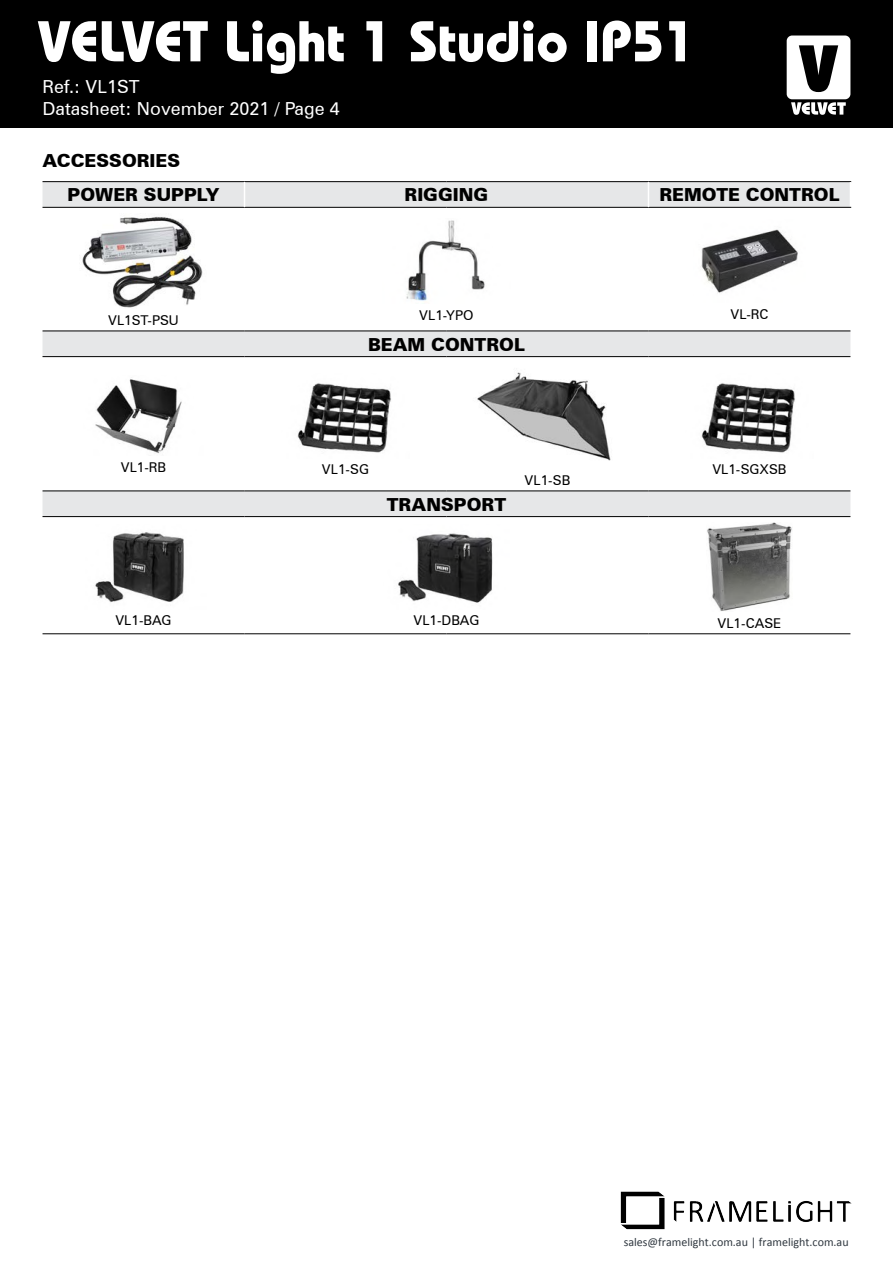
<style>
.page{position:relative;width:893px;height:1263px;background:#fff}
.page>*{position:absolute;margin:0;border:0;box-sizing:border-box;transform-origin:0 0}
.t1{font:700 57.3px "Bauhaus Std";color:#fff}
.t2{font:900 18px/34.5px "Zurich BT";color:#000}
.t3{font:18px/21.6px "Zurich BT";color:#fff}
.t4{font:13.5px "Zurich BT";color:#000}
.t5{font:12px "Calibri";color:#303840}
</style>
<div class="page">
<div style="left:0;top:0;width:893px;height:128px;background:#000"></div>
<svg style="left:787px;top:36px;width:63px;height:79px"></svg>
<svg style="left:43px;top:182px;width:807px;height:334px"></svg>
<hr style="left:43px;top:181px;width:201px;height:1px;background:#000">
<hr style="left:244px;top:181px;width:202px;height:1px;background:#000">
<hr style="left:446px;top:181px;width:202px;height:1px;background:#000">
<hr style="left:43px;top:207px;width:201px;height:1px;background:#000">
<hr style="left:244px;top:207px;width:202px;height:1px;background:#000">
<hr style="left:446px;top:207px;width:202px;height:1px;background:#000">
<hr style="left:43px;top:490px;width:201px;height:1px;background:#000">
<hr style="left:244px;top:490px;width:202px;height:1px;background:#000">
<hr style="left:446px;top:490px;width:202px;height:1px;background:#000">
<hr style="left:648px;top:490px;width:202px;height:1px;background:#000">
<hr style="left:43px;top:331px;width:201px;height:1px;background:#000">
<hr style="left:244px;top:331px;width:202px;height:1px;background:#000">
<hr style="left:446px;top:331px;width:202px;height:1px;background:#000">
<hr style="left:648px;top:331px;width:202px;height:1px;background:#000">
<hr style="left:43px;top:356px;width:201px;height:1px;background:#000">
<hr style="left:244px;top:356px;width:202px;height:1px;background:#000">
<hr style="left:446px;top:356px;width:202px;height:1px;background:#000">
<hr style="left:648px;top:356px;width:202px;height:1px;background:#000">
<hr style="left:43px;top:516px;width:201px;height:1px;background:#000">
<hr style="left:244px;top:516px;width:202px;height:1px;background:#000">
<hr style="left:446px;top:516px;width:202px;height:1px;background:#000">
<hr style="left:648px;top:516px;width:202px;height:1px;background:#000">
<hr style="left:43px;top:633px;width:201px;height:1px;background:#000">
<hr style="left:244px;top:633px;width:202px;height:1px;background:#000">
<hr style="left:446px;top:633px;width:202px;height:1px;background:#000">
<hr style="left:648px;top:633px;width:202px;height:1px;background:#000">
<hr style="left:648px;top:181px;width:203px;height:1px;background:#000">
<hr style="left:648px;top:207px;width:203px;height:1px;background:#000">
<svg style="left:244px;top:182px;width:1px;height:25px"></svg>
<svg style="left:648px;top:182px;width:1px;height:25px"></svg>
<img style="left:80px;top:213px;width:127px;height:96px">
<img style="left:383px;top:218px;width:127px;height:86px">
<img style="left:694px;top:219px;width:111px;height:84px">
<img style="left:84px;top:376px;width:119px;height:80px">
<img style="left:282px;top:373px;width:127px;height:85px">
<img style="left:468px;top:363px;width:159px;height:106px">
<img style="left:686px;top:373px;width:127px;height:85px">
<img style="left:95px;top:532px;width:89px;height:71px">
<img style="left:398px;top:533px;width:95px;height:70px">
<img style="left:707px;top:523px;width:85px;height:88px">
<img style="left:620px;top:1191px;width:232px;height:39px">
<h1 class="t1" style="left:38px;top:6px;width:659px">VELVET Light 1 Studio IP51</h1>
<h2 class="t3" style="left:43px;top:76px;width:299px">Ref.: VL1ST<br>Datasheet: November 2021 / Page 4</h2>
<h2 class="t2" style="left:67px;top:143px;width:154px;text-indent:-25px">ACCESSORIES<br>POWER SUPPLY</h2>
<h2 class="t2" style="left:404px;top:178px;width:85px">RIGGING</h2>
<h2 class="t2" style="left:659px;top:178px;width:182px">REMOTE CONTROL</h2>
<p class="t4" style="left:108px;top:312px;width:72px">VL1ST-PSU</p>
<p class="t4" style="left:419px;top:307px;width:56px">VL1-YPO</p>
<p class="t4" style="left:730px;top:306px;width:40px">VL-RC</p>
<h2 class="t2" style="left:368px;top:327px;width:158px">BEAM CONTROL</h2>
<p class="t4" style="left:121px;top:459px;width:47px">VL1-RB</p>
<p class="t4" style="left:322px;top:461px;width:49px">VL1-SG</p>
<h2 class="t2" style="left:387px;top:487px;width:121px">TRANSPORT</h2>
<p class="t4" style="left:525px;top:472px;width:47px">VL1-SB</p>
<p class="t4" style="left:712px;top:461px;width:76px">VL1-SGXSB</p>
<p class="t4" style="left:115px;top:612px;width:58px">VL1-BAG</p>
<p class="t4" style="left:414px;top:612px;width:67px">VL1-DBAG</p>
<p class="t4" style="left:717px;top:615px;width:65px">VL1-CASE</p>
<p class="t5" style="left:624px;top:1234px;width:226px">sales@framelight.com.au | framelight.com.au</p>
</div>
